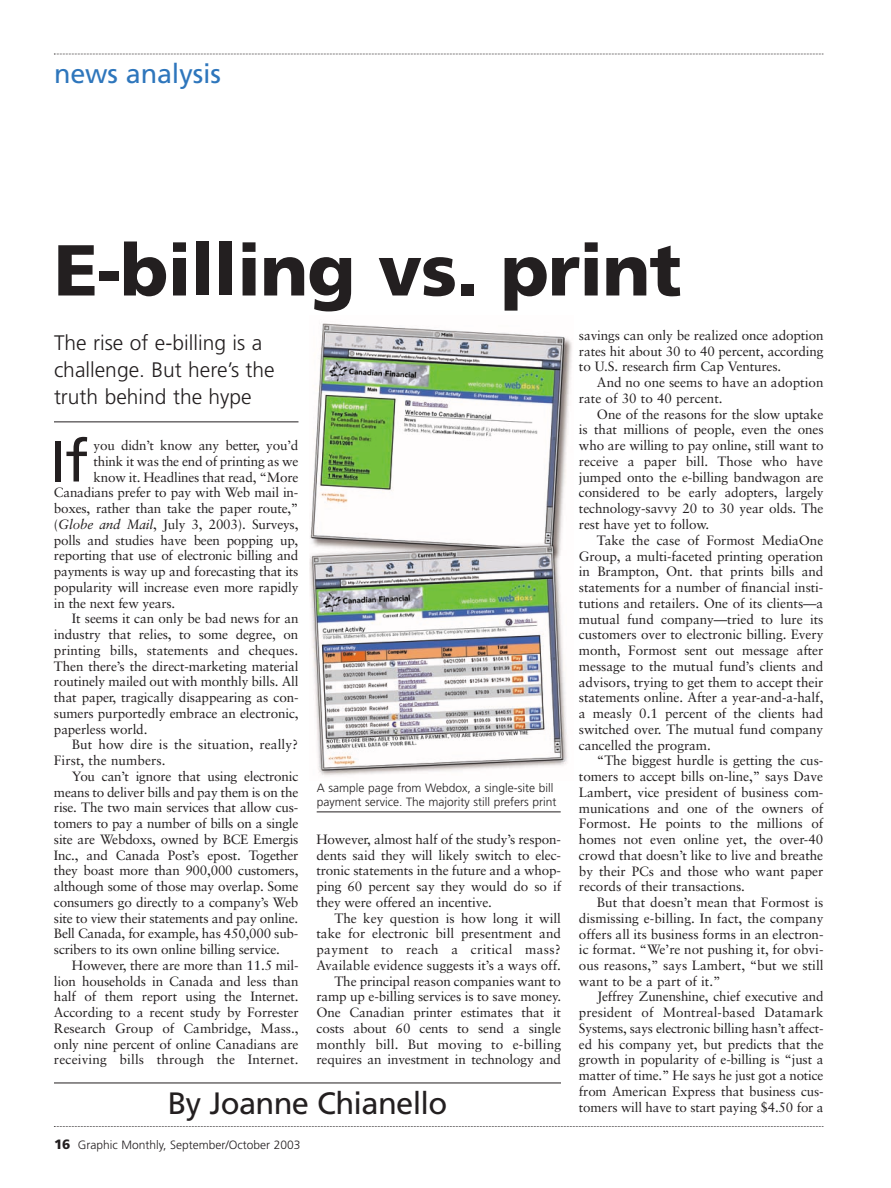
<style>
.page{position:relative;width:891px;height:1188px;background:#fff}
.page>*{position:absolute;margin:0;border:0;box-sizing:border-box;transform-origin:0 0}
.t1{font:900 72px "Frutiger";letter-spacing:-.01em;color:#231f20}
.t2{font:58.65px "Frutiger";color:#231f20}
.t3{font:30.9px "Frutiger";letter-spacing:-.02em;color:#231f20}
.t4{font:27px "Frutiger";letter-spacing:-.005em;color:#2e76bc}
.t5{font:300 21px/27px "Frutiger";color:#231f20}
.t6{font:13.5px/15.8px "Sabon";letter-spacing:-.01em;color:#231f20;text-align:justify}
.t7{font:13.5px "Sabon";letter-spacing:.01em;color:#231f20}
.t8{font:300 12px/14.2px "Frutiger";color:#231f20}
.s1{font-style:italic}
.s2{font-weight:900;font-size:13.5px}
</style>
<div class="page">
<svg style="left:54px;top:1126px;width:770px;height:1px"></svg>
<svg style="left:54px;top:54px;width:770px;height:1px"></svg>
<hr style="left:54px;top:422px;width:244px;height:1px;background:#231f20">
<hr style="left:54px;top:1083px;width:507px;height:1px;background:#231f20">
<img style="left:309px;top:323px;width:263px;height:453px">
<hr style="left:317px;top:812px;width:244px;height:1px;background:#231f20">
<h3 class="t4" style="left:54px;top:63px;width:168px">news analysis</h3>
<h1 class="t1" style="left:54px;top:242px;width:629px">E-billing vs. print</h1>
<h3 class="t5" style="left:54px;top:330px;width:222px">The rise of e-billing is a challenge. But here’s the truth behind the hype</h3>
<h2 class="t2" style="left:50px;top:438px;width:40px">If</h2>
<p class="t6" style="left:94px;top:439px;width:206px">you didn’t know any better, you’d</p>
<p class="t6" style="left:94px;top:454px;width:206px">think it was the end of printing as we</p>
<p class="t6" style="left:94px;top:470px;width:206px">know it. Headlines that read, “More</p>
<p class="t6" style="left:54px;top:486px;width:246px">Canadians prefer to pay with Web mail in-</p>
<p class="t6" style="left:54px;top:502px;width:246px">boxes, rather than take the paper route,”</p>
<p class="t6" style="left:54px;top:517px;width:246px">(<span class="s1">Globe and Mail</span>, July 3, 2003). Surveys,</p>
<p class="t6" style="left:54px;top:533px;width:246px">polls and studies have been popping up,</p>
<p class="t6" style="left:54px;top:549px;width:246px">reporting that use of electronic billing and</p>
<p class="t6" style="left:54px;top:565px;width:246px">payments is way up and forecasting that its</p>
<p class="t6" style="left:54px;top:580px;width:246px">popularity will increase even more rapidly</p>
<p class="t6" style="left:54px;top:596px;width:123px">in the next few years.</p>
<p class="t6" style="left:72px;top:612px;width:228px">It seems it can only be bad news for an</p>
<p class="t6" style="left:54px;top:628px;width:246px">industry that relies, to some degree, on</p>
<p class="t6" style="left:54px;top:643px;width:246px">printing bills, statements and cheques.</p>
<p class="t6" style="left:54px;top:659px;width:246px">Then there’s the direct-marketing material</p>
<p class="t6" style="left:54px;top:675px;width:246px">routinely mailed out with monthly bills. All</p>
<p class="t6" style="left:54px;top:691px;width:246px">that paper, tragically disappearing as con-</p>
<p class="t6" style="left:54px;top:706px;width:246px">sumers purportedly embrace an electronic,</p>
<p class="t6" style="left:54px;top:722px;width:95px">paperless world.</p>
<p class="t6" style="left:72px;top:738px;width:228px">But how dire is the situation, really?</p>
<p class="t6" style="left:54px;top:754px;width:113px">First, the numbers.</p>
<p class="t6" style="left:72px;top:769px;width:228px">You can’t ignore that using electronic</p>
<p class="t6" style="left:54px;top:785px;width:246px">means to deliver bills and pay them is on the</p>
<p class="t6" style="left:54px;top:801px;width:246px">rise. The two main services that allow cus-</p>
<p class="t6" style="left:54px;top:817px;width:246px">tomers to pay a number of bills on a single</p>
<p class="t6" style="left:54px;top:832px;width:246px">site are Webdoxs, owned by BCE Emergis</p>
<p class="t6" style="left:54px;top:848px;width:246px">Inc., and Canada Post’s epost. Together</p>
<p class="t6" style="left:54px;top:864px;width:246px">they boast more than 900,000 customers,</p>
<p class="t6" style="left:54px;top:880px;width:246px">although some of those may overlap. Some</p>
<p class="t6" style="left:54px;top:895px;width:246px">consumers go directly to a company’s Web</p>
<p class="t6" style="left:54px;top:911px;width:246px">site to view their statements and pay online.</p>
<p class="t6" style="left:54px;top:927px;width:246px">Bell Canada, for example, has 450,000 sub-</p>
<p class="t6" style="left:54px;top:943px;width:227px">scribers to its own online billing service.</p>
<p class="t6" style="left:72px;top:958px;width:228px">However, there are more than 11.5 mil-</p>
<p class="t6" style="left:54px;top:974px;width:246px">lion households in Canada and less than</p>
<p class="t6" style="left:54px;top:990px;width:246px">half of them report using the Internet.</p>
<p class="t6" style="left:54px;top:1006px;width:246px">According to a recent study by Forrester</p>
<p class="t6" style="left:54px;top:1021px;width:246px">Research Group of Cambridge, Mass.,</p>
<p class="t6" style="left:54px;top:1037px;width:246px">only nine percent of online Canadians are</p>
<p class="t7" style="left:54px;top:1054px;width:246px">receiving bills through the Internet.</p>
<p class="t8" style="left:317px;top:782px;width:241px">A sample page from Webdox, a single-site bill payment service. The majority still prefers print</p>
<p class="t6" style="left:316px;top:832px;width:246px">However, almost half of the study’s respon&shy;dents said they will likely switch to elec&shy;tronic statements in the future and a whop&shy;ping 60 percent say they would do so if they were offered an incentive.</p>
<p class="t6" style="left:316px;top:911px;width:246px;text-align:right">The key question is how long it will take for electronic bill presentment and payment to reach a critical mass?<br>Available evidence suggests it’s a ways off.<br>The principal reason companies want to ramp up e-billing services is to save money.<br>One Canadian printer estimates that it costs about 60 cents to send a single monthly bill. But moving to e-billing requires an investment in technology and</p>
<h3 class="t3" style="left:168px;top:1091px;width:281px">By Joanne Chianello</h3>
<p class="t8" style="left:54px;top:1138px;width:248px"><span class="s2">16</span> Graphic Monthly, September/October 2003</p>
<p class="t6" style="left:579px;top:328px;width:246px">savings can only be realized once adoption rates hit about 30 to 40 percent, according to U.S. research firm Cap Ventures.</p>
<p class="t6" style="left:579px;top:376px;width:246px;text-indent:18px">And no one seems to have an adoption rate of 30 to 40 percent.</p>
<p class="t6" style="left:579px;top:407px;width:246px;text-indent:18px">One of the reasons for the slow uptake is that millions of people, even the ones who are willing to pay online, still want to receive a paper bill. Those who have jumped onto the e-billing bandwagon are considered to be early adopters, largely technology-savvy 20 to 30 year olds. The rest have yet to follow.</p>
<p class="t6" style="left:579px;top:533px;width:246px;text-indent:18px">Take the case of Formost MediaOne Group, a multi-faceted printing operation in Brampton, Ont. that prints bills and statements for a number of financial insti&shy;tutions and retailers. One of its clients—a mutual fund company—tried to lure its customers over to electronic billing. Every month, Formost sent out message after message to the mutual fund’s clients and advisors, trying to get them to accept their statements online. After a year-and-a-half, a measly 0.1 percent of the clients had switched over. The mutual fund company cancelled the program.</p>
<p class="t6" style="left:579px;top:754px;width:246px;text-indent:18px">“The biggest hurdle is getting the cus&shy;tomers to accept bills on-line,” says Dave Lambert, vice president of business com&shy;munications and one of the owners of Formost. He points to the millions of homes not even online yet, the over-40 crowd that doesn’t like to live and breathe by their PCs and those who want paper records of their transactions.</p>
<p class="t6" style="left:579px;top:896px;width:246px;text-indent:18px">But that doesn’t mean that Formost is dismissing e-billing. In fact, the company offers all its business forms in an electron&shy;ic format. “We’re not pushing it, for obvi&shy;ous reasons,” says Lambert, “but we still want to be a part of it.”</p>
<p class="t6" style="left:579px;top:990px;width:246px;text-indent:18px">Jeffrey Zunenshine, chief executive and president of Montreal-based Datamark Systems, says electronic billing hasn’t affect&shy;ed his company yet, but predicts that the growth in popularity of e-billing is “just a matter of time.” He says he just got a notice from American Express that business cus&shy;tomers will have to start paying $4.50 for a</p>
</div>
